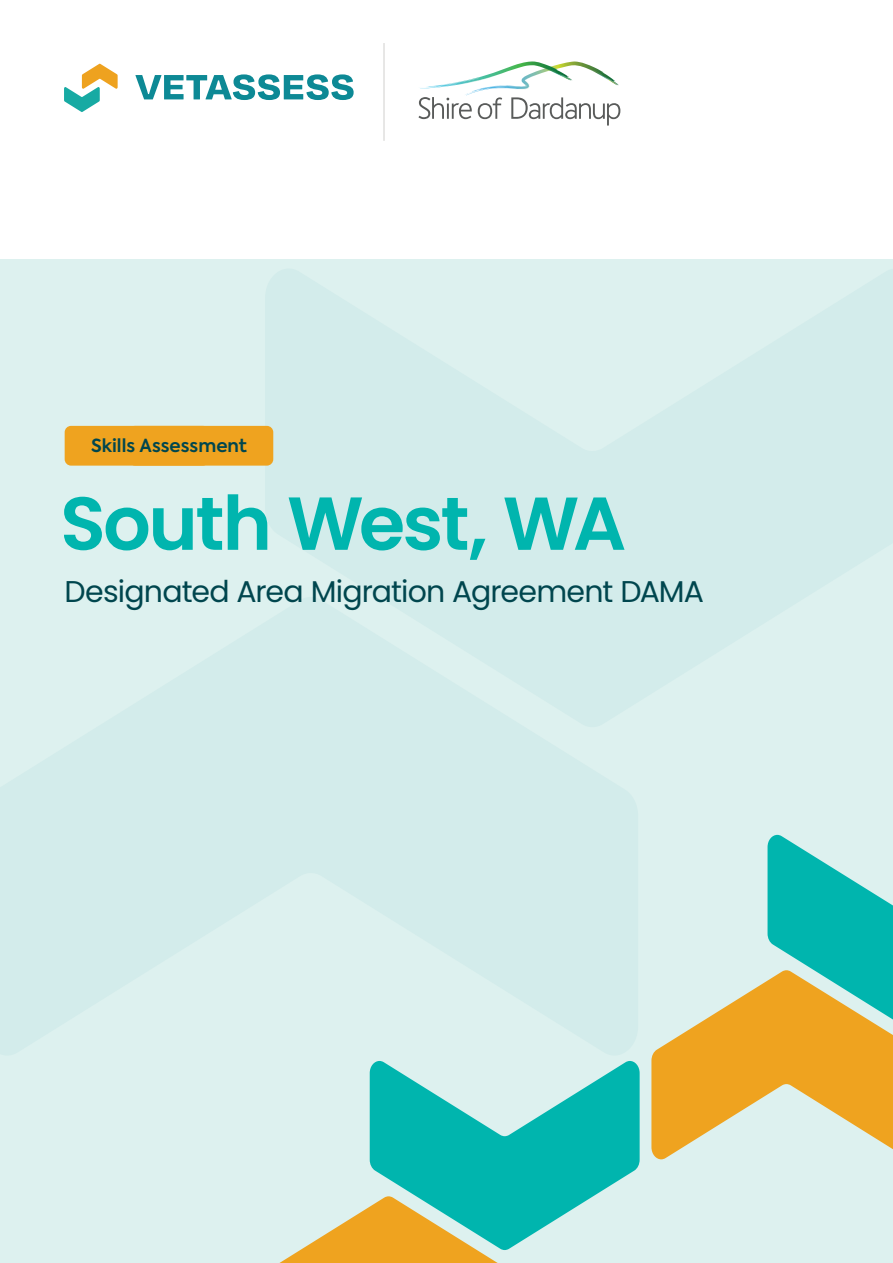
<style>
.page{position:relative;width:893px;height:1263px;background:#fff}
.page>*{position:absolute;margin:0;border:0;box-sizing:border-box;transform-origin:0 0}
.t1{font:600 75px "Poppins";letter-spacing:-.035em;color:#00b5ae}
.t2{font:30px "Poppins";letter-spacing:-.025em;color:#00464e}
.t3{font:600 18px "Axiforma";color:#00464e}
.s1{font-size:74.85px}
</style>
<div class="page">
<div style="left:0;top:259px;width:893px;height:1004px;background:#ddf1ef"></div>
<div style="left:65px;top:426px;width:144px;height:40px;background:#efa31f;border-radius:6px"></div>
<div style="left:129px;top:426px;width:144px;height:40px;background:#efa31f;border-radius:6px"></div>
<svg style="left:135px;top:74px;width:219px;height:26px"></svg>
<svg style="left:64px;top:64px;width:54px;height:48px"></svg>
<hr style="left:384px;top:43px;width:1px;height:98px;background:#d0cfcd">
<svg style="left:279px;top:1206px;width:219px;height:57px"></svg>
<svg style="left:370px;top:1061px;width:270px;height:189px;fill:#00b5ae"></svg>
<svg style="left:651px;top:981px;width:242px;height:179px;fill:#efa31f"></svg>
<svg style="left:767px;top:835px;width:126px;height:203px"></svg>
<svg style="left:418px;top:62px;width:202px;height:63px"></svg>
<p class="t3" style="left:91px;top:434px;width:158px">Skills Assessment</p>
<p class="t1" style="left:60px;top:480px;width:568px">South West, <span class="s1">WA</span></p>
<p class="t2" style="left:65px;top:574px;width:641px">Designated Area Migration Agreement DAMA</p>
</div>
